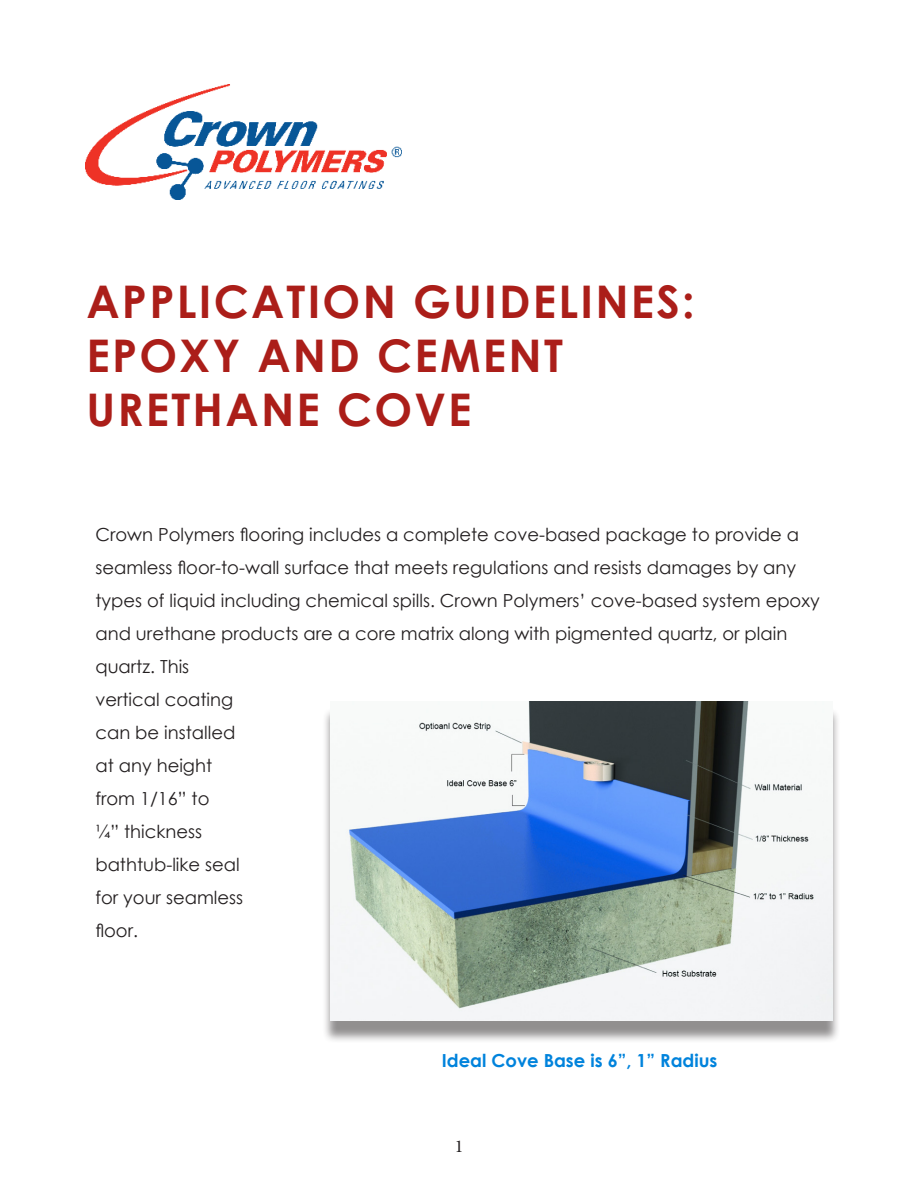
<style>
.page{position:relative;width:918px;height:1188px;background:#fff}
.page>*{position:absolute;margin:0;border:0;box-sizing:border-box;transform-origin:0 0}
.t1{font:700 45px/54px "Century Gothic";letter-spacing:.05em;color:#ab1e19}
.t2{font:18px/33px "Century Gothic";color:#231f20}
.t3{font:700 18px "Century Gothic";color:#0083dc}
.t4{font:18px "Minion Pro";color:#231f20}
</style>
<div class="page">
<img style="left:86px;top:85px;width:315px;height:115px">
<div style="left:322px;top:708px;width:518px;height:336px;background:#231f20;opacity:.5"></div>
<img style="left:330px;top:701px;width:502px;height:320px">
<h1 class="t1" style="left:86px;top:279px;width:610px">APPLICATION GUIDELINES:<br>EPOXY AND CEMENT<br>URETHANE COVE</h1>
<p class="t2" style="left:95px;top:518px;width:726px">Crown Polymers flooring includes a complete cove-based package to provide a seamless floor-to-wall surface that meets regulations and resists damages by any types of liquid including chemical spills. Crown Polymers’ cove-based system epoxy and urethane products are a core matrix along with pigmented quartz, or plain quartz. This<br>vertical coating<br>can be installed<br>at any height<br>from 1/16” to<br>¼” thickness<br>bathtub-like seal<br>for your seamless<br>floor.</p>
<p class="t3" style="left:442px;top:1053px;width:277px">Ideal Cove Base is 6”, 1” Radius</p>
<p class="t4" style="left:455px;top:1136px;width:10px">1</p>
</div>
